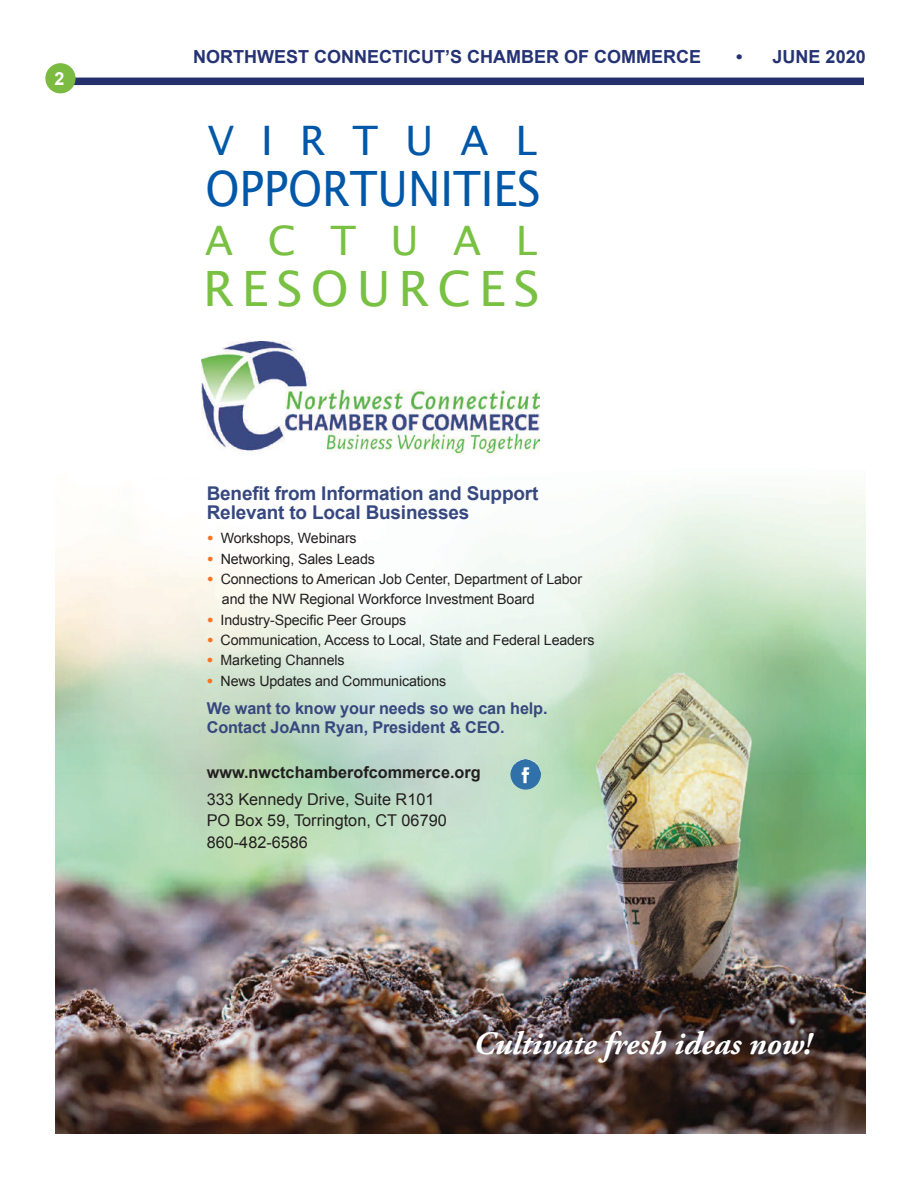
<style>
.page{position:relative;width:918px;height:1188px;background:#fff}
.page>*{position:absolute;margin:0;border:0;box-sizing:border-box;transform-origin:0 0}
.t1{font:48.75px "Lucida Sans";color:#0157a8;scale:.9 1}
.t2{font:48.75px "Lucida Sans";letter-spacing:.165em;color:#79c142}
.t3{font:40.65px "Lucida Sans";letter-spacing:.665em;color:#0157a8}
.t4{font:40.65px "Lucida Sans";letter-spacing:.85em;color:#79c142}
.t5{font:italic 700 32.55px "Adobe Garamond Pro";color:#fff}
.t6{font:700 18.9px/18.9px "Arial";letter-spacing:-.01em;color:#37487f}
.t7{font:700 18px "Arial";color:#253374}
.t8{font:700 18px "Arial";color:#fff}
.t9{font:700 16.2px/19.5px "Arial";letter-spacing:-.01em;color:#37487f}
.t10{font:16.2px/21.6px "Arial";color:#231f20}
.t11{font:700 16.2px "Arial";color:#231f20}
.t12{font:14.25px/20.2px "Arial";letter-spacing:-.01em;color:#231f20}
.s1{font-weight:900;color:#f47325}
</style>
<div class="page">
<div style="left:66px;top:78px;width:798px;height:7px;background:#24316c"></div>
<div style="left:45px;top:63px;width:31px;height:30px;background:#7cbb42;border-radius:50%"></div>
<img style="left:55px;top:773px;width:810px;height:361px">
<img style="left:55px;top:490px;width:810px;height:283px">
<img style="left:201px;top:341px;width:339px;height:115px">
<img style="left:510px;top:759px;width:31px;height:31px;border-radius:15px">
<p class="t8" style="left:55px;top:67px;width:12px">2</p>
<p class="t7" style="left:193px;top:45px;width:509px">NORTHWEST CONNECTICUT’S CHAMBER OF COMMERCE</p>
<p class="t7" style="left:736px;top:45px;width:131px">• JUNE 2020</p>
<h2 class="t3" style="left:207px;top:117px;width:331px">VIRTUAL</h2>
<h1 class="t1" style="left:205px;top:161px;width:374px">OPPORTUNITIES</h1>
<h2 class="t4" style="left:205px;top:218px;width:334px">ACTUAL</h2>
<h1 class="t2" style="left:203px;top:261px;width:338px">RESOURCES</h1>
<h3 class="t6" style="left:207px;top:484px;width:333px">Benefit from Information and Support<br>Relevant to Local Businesses</h3>
<p class="t12" style="left:207px;top:528px;width:151px"><span class="s1">•</span> Workshops, Webinars</p>
<p class="t12" style="left:207px;top:549px;width:170px"><span class="s1">•</span> Networking, Sales Leads</p>
<p class="t12" style="left:222px;top:569px;width:362px;text-indent:-15px"><span class="s1">•</span> Connections to American Job Center, Department of Labor and the NW Regional Workforce Investment Board</p>
<p class="t12" style="left:207px;top:610px;width:201px"><span class="s1">•</span> Industry-Specific Peer Groups</p>
<p class="t12" style="left:207px;top:630px;width:389px"><span class="s1">•</span> Communication, Access to Local, State and Federal Leaders</p>
<p class="t12" style="left:207px;top:650px;width:139px"><span class="s1">•</span> Marketing Channels</p>
<p class="t12" style="left:207px;top:670px;width:241px"><span class="s1">•</span> News Updates and Communications</p>
<p class="t9" style="left:207px;top:699px;width:342px">We want to know your needs so we can help.<br>Contact JoAnn Ryan, President &amp; CEO.</p>
<p class="t11" style="left:207px;top:761px;width:275px">www.nwctchamberofcommerce.org</p>
<p class="t10" style="left:207px;top:788px;width:242px">333 Kennedy Drive, Suite R101<br>PO Box 59, Torrington, CT 06790<br>860-482-6586</p>
<h3 class="t5" style="left:474px;top:1025px;width:340px">Cultivate fresh ideas now!</h3>
</div>
